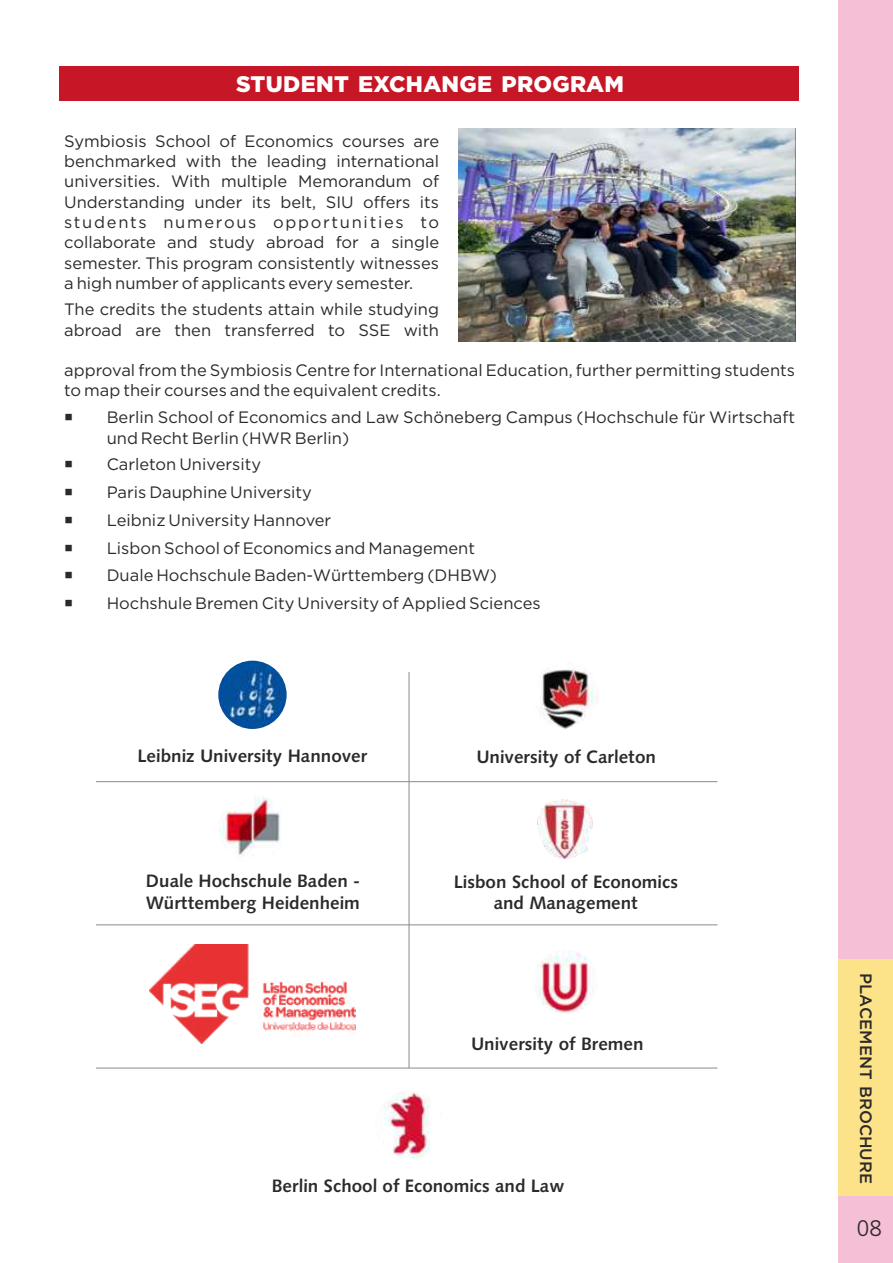
<style>
.page{position:relative;width:893px;height:1263px;background:#fff}
.page>*{position:absolute;margin:0;border:0;box-sizing:border-box;transform-origin:0 0}
.t1{font:900 22.5px "Gotham";letter-spacing:.015em;color:#fff}
.t2{font:22.5px "Bastardus Sans";color:#2b2929}
.t3{font:18px/21.6px "Humanist 531 BT Bold A";color:#2b2929}
.t4{font:16.5px/20.2px "Gotham";color:#2b2929}
.t5{font:500 16.5px "Gotham";color:#2b2929}
</style>
<div class="page">
<div style="left:839px;top:0;width:54px;height:1263px;background:#f5bfd6"></div>
<div style="left:839px;top:960px;width:54px;height:236px;background:#fce38a"></div>
<div style="left:59px;top:66px;width:740px;height:35px;background:#c71726"></div>
<img style="left:547px;top:667px;width:38px;height:4px">
<img style="left:218px;top:661px;width:69px;height:68px;border-radius:50%">
<img style="left:376px;top:1091px;width:68px;height:68px;border-radius:50%">
<svg style="left:96px;top:671px;width:622px;height:398px"></svg>
<img style="left:149px;top:945px;width:207px;height:98px">
<img style="left:458px;top:129px;width:337px;height:212px">
<h1 class="t1" style="left:236px;top:74px;width:389px">STUDENT EXCHANGE PROGRAM</h1>
<p class="t4" style="left:64px;top:132px;width:376px;text-align:justify">Symbiosis School of Economics courses are benchmarked with the leading international universities. With multiple Memorandum of Understanding under its belt, SIU offers its students numerous opportunities to collaborate and study abroad for a single semester. This program consistently witnesses a high number of applicants every semester.</p>
<p class="t4" style="left:64px;top:301px;width:376px">The credits the students attain while studying abroad are then transferred to SSE with</p>
<p class="t4" style="left:64px;top:361px;width:732px">approval from the Symbiosis Centre for International Education, further permitting students to map their courses and the equivalent credits.</p>
<p class="t4" style="left:107px;top:407px;width:690px;line-height:21.1px;text-indent:-43px">○ Berlin School of Economics and Law Schöneberg Campus (Hochschule für Wirtschaft und Recht Berlin (HWR Berlin)</p>
<p class="t4" style="left:64px;top:456px;width:198px">○ Carleton University</p>
<p class="t4" style="left:64px;top:483px;width:249px">○ Paris Dauphine University</p>
<p class="t4" style="left:64px;top:511px;width:269px">○ Leibniz University Hannover</p>
<p class="t4" style="left:64px;top:539px;width:412px">○ Lisbon School of Economics and Management</p>
<p class="t4" style="left:64px;top:566px;width:434px">○ Duale Hochschule Baden-Württemberg (DHBW)</p>
<p class="t4" style="left:64px;top:594px;width:478px">○ Hochshule Bremen City University of Applied Sciences</p>
<p class="t3" style="left:138px;top:747px;width:231px">Leibniz University Hannover</p>
<p class="t3" style="left:476px;top:748px;width:181px">University of Carleton</p>
<p class="t3" style="left:146px;top:872px;width:216px">Duale Hochschule Baden -<br>Württemberg Heidenheim</p>
<p class="t3" style="left:454px;top:872px;width:226px;text-align:center">Lisbon School of Economics and Management</p>
<p class="t3" style="left:471px;top:1034px;width:174px">University of Bremen</p>
<p class="t3" style="left:272px;top:1177px;width:294px">Berlin School of Economics and Law</p>
<p class="t5" style="left:872px;top:973px;width:213px;rotate:90deg">PLACEMENT BROCHURE</p>
<h1 class="t2" style="left:857px;top:1215px;width:27px">08</h1>
</div>
